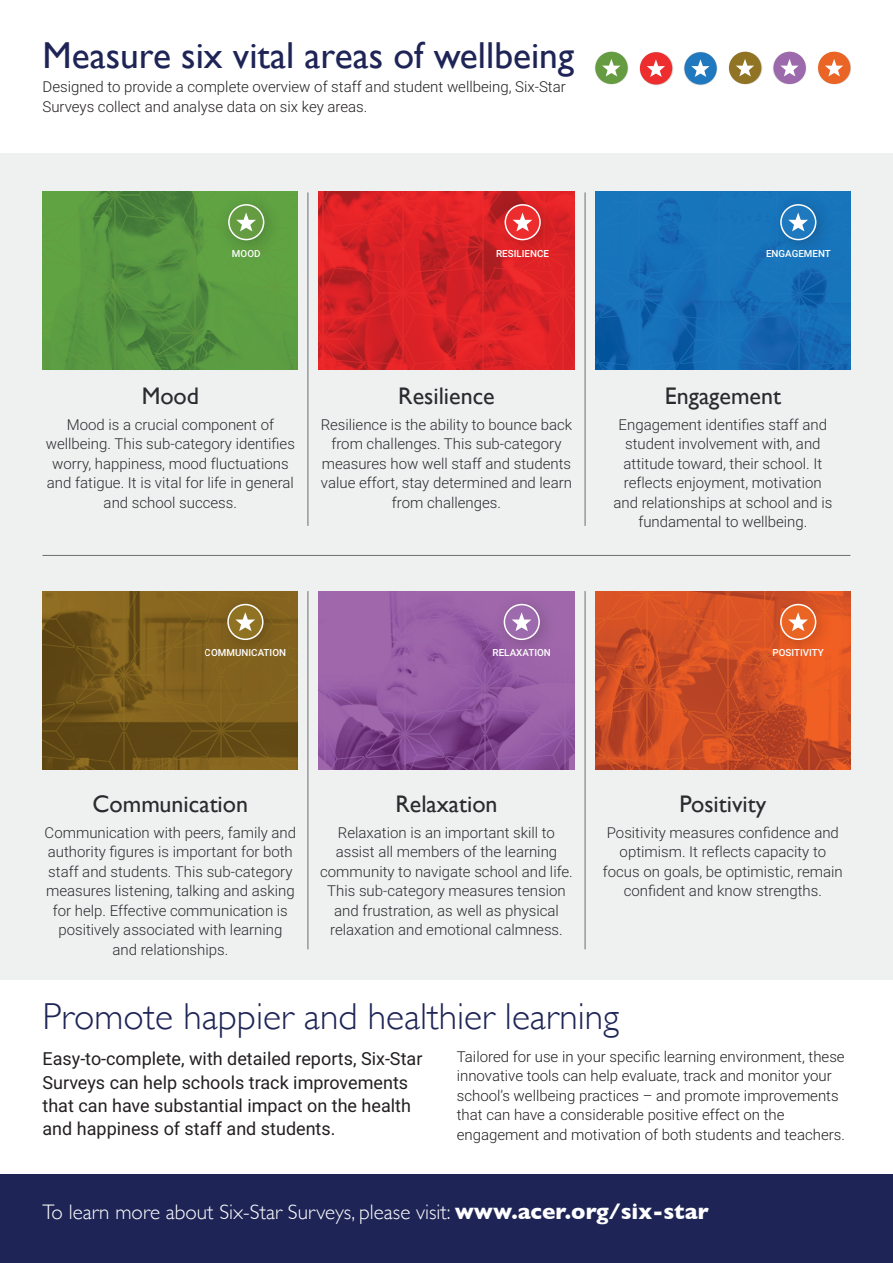
<style>
.page{position:relative;width:893px;height:1263px;background:#fff}
.page>*{position:absolute;margin:0;border:0;box-sizing:border-box;transform-origin:0 0}
.t1{font:300 37.5px "Gill Sans";color:#1e2556}
.t2{font:37.5px "Gill Sans";color:#1e2556}
.t3{font:24px "Gill Sans";color:#292c2f}
.t4{font:300 21px "Gill Sans";color:#fff}
.t5{font:18px/23.2px "Roboto";color:#231f20}
.t6{font:300 15px/19.5px "Roboto";color:#292c2f;text-align:center}
.t7{font:300 15px/19.5px "Roboto";color:#231f20}
.t8{font:500 9.75px "Roboto";color:#fff}
.s1{font-weight:700;font-size:22.5px}
</style>
<div class="page">
<div style="left:0;top:153px;width:893px;height:826px;background:#eff0f0"></div>
<div style="left:0;top:1175px;width:893px;height:88px;background:#1e2556"></div>
<hr style="left:308px;top:192px;width:1px;height:334px;background:#6c6d70">
<hr style="left:308px;top:591px;width:1px;height:358px;background:#6c6d70">
<hr style="left:585px;top:192px;width:1px;height:334px;background:#6c6d70">
<hr style="left:585px;top:591px;width:1px;height:358px;background:#6c6d70">
<svg style="left:43px;top:191px;width:255px;height:179px;background:#579640"></svg>
<img style="left:208px;top:191px;width:83px;height:76px">
<div style="left:229px;top:205px;width:35px;height:35px;background:#659c41;border-radius:50%"></div>
<div style="left:228px;top:204px;width:36px;height:36px;border:2px solid #fff;border-radius:50%"></div>
<svg style="left:236px;top:213px;width:20px;height:18px"></svg>
<svg style="left:43px;top:591px;width:255px;height:179px;background:#75581a"></svg>
<img style="left:207px;top:591px;width:82px;height:75px">
<div style="left:228px;top:604px;width:35px;height:35px;background:#8f7323;border-radius:50%"></div>
<div style="left:227px;top:604px;width:37px;height:36px;border:2px solid #fff;border-radius:50%"></div>
<svg style="left:235px;top:612px;width:20px;height:19px"></svg>
<svg style="left:319px;top:192px;width:255px;height:178px;background:#d82226"></svg>
<img style="left:485px;top:191px;width:82px;height:75px">
<div style="left:505px;top:205px;width:35px;height:35px;background:#ec2c2d;border-radius:50%"></div>
<div style="left:505px;top:204px;width:36px;height:36px;border:2px solid #fff;border-radius:50%"></div>
<svg style="left:513px;top:213px;width:19px;height:18px"></svg>
<svg style="left:319px;top:591px;width:255px;height:179px;background:#91589f"></svg>
<img style="left:483px;top:591px;width:84px;height:75px">
<div style="left:504px;top:604px;width:35px;height:35px;background:#9d6aad;border-radius:50%"></div>
<div style="left:504px;top:604px;width:36px;height:36px;border:2px solid #fff;border-radius:50%"></div>
<svg style="left:512px;top:612px;width:19px;height:19px"></svg>
<svg style="left:595px;top:191px;width:255px;height:179px;background:#156db6"></svg>
<img style="left:759px;top:191px;width:83px;height:75px">
<div style="left:781px;top:205px;width:35px;height:35px;background:#1e79be;border-radius:50%"></div>
<div style="left:780px;top:204px;width:36px;height:36px;border:2px solid #fff;border-radius:50%"></div>
<svg style="left:788px;top:213px;width:20px;height:18px"></svg>
<svg style="left:595px;top:591px;width:255px;height:179px;background:#ce4e24"></svg>
<img style="left:759px;top:591px;width:83px;height:75px">
<div style="left:781px;top:604px;width:35px;height:35px;background:#ea6424;border-radius:50%"></div>
<div style="left:780px;top:604px;width:36px;height:36px;border:2px solid #fff;border-radius:50%"></div>
<svg style="left:788px;top:612px;width:20px;height:19px"></svg>
<hr style="left:43px;top:555px;width:807px;height:1px;background:#6c6d70">
<img style="left:595px;top:51px;width:34px;height:34px">
<div style="left:595px;top:52px;width:33px;height:32px;background:#669c41;border-radius:50%"></div>
<svg style="left:602px;top:59px;width:18px;height:17px"></svg>
<img style="left:639px;top:52px;width:34px;height:33px">
<div style="left:640px;top:52px;width:32px;height:32px;background:#ed2d2e;border-radius:50%"></div>
<svg style="left:647px;top:59px;width:18px;height:18px"></svg>
<img style="left:684px;top:52px;width:34px;height:33px">
<div style="left:684px;top:52px;width:33px;height:32px;background:#2079be;border-radius:50%"></div>
<svg style="left:691px;top:59px;width:19px;height:18px"></svg>
<img style="left:728px;top:51px;width:34px;height:34px">
<div style="left:729px;top:52px;width:32px;height:32px;background:#907423;border-radius:50%"></div>
<svg style="left:736px;top:59px;width:18px;height:17px"></svg>
<img style="left:773px;top:51px;width:34px;height:34px">
<div style="left:773px;top:52px;width:33px;height:32px;background:#9c6aac;border-radius:50%"></div>
<svg style="left:780px;top:59px;width:19px;height:17px"></svg>
<img style="left:817px;top:51px;width:33px;height:34px">
<div style="left:818px;top:52px;width:32px;height:32px;background:#e96425;border-radius:50%"></div>
<svg style="left:825px;top:59px;width:18px;height:17px"></svg>
<h1 class="t2" style="left:43px;top:34px;width:533px">Measure six vital areas of wellbeing</h1>
<p class="t7" style="left:43px;top:77px;width:525px">Designed to provide a complete overview of staff and student wellbeing, Six-Star<br>Surveys collect and analyse data on six key areas.</p>
<p class="t8" style="left:232px;top:246px;width:30px">MOOD</p>
<p class="t8" style="left:496px;top:246px;width:54px">RESILIENCE</p>
<p class="t8" style="left:766px;top:246px;width:66px">ENGAGEMENT</p>
<h2 class="t3" style="left:142px;top:381px;width:59px">Mood</h2>
<p class="t6" style="left:46px;top:414px;width:251px">Mood is a crucial component of wellbeing. This sub-category identifies worry, happiness, mood fluctuations and fatigue. It is vital for life in general and school success.</p>
<h2 class="t3" style="left:398px;top:381px;width:98px">Resilience</h2>
<p class="t6" style="left:321px;top:414px;width:253px">Resilience is the ability to bounce back from challenges. This sub-category measures how well staff and students value effort, stay determined and learn from challenges.</p>
<h2 class="t3" style="left:665px;top:381px;width:118px">Engagement</h2>
<p class="t6" style="left:613px;top:414px;width:220px">Engagement identifies staff and student involvement with, and attitude toward, their school. It reflects enjoyment, motivation and relationships at school and is fundamental to wellbeing.</p>
<p class="t8" style="left:205px;top:646px;width:83px">COMMUNICATION</p>
<p class="t8" style="left:493px;top:646px;width:60px">RELAXATION</p>
<p class="t8" style="left:773px;top:646px;width:53px">POSITIVITY</p>
<h2 class="t3" style="left:93px;top:790px;width:157px">Communication</h2>
<p class="t6" style="left:45px;top:822px;width:253px">Communication with peers, family and authority figures is important for both staff and students. This sub-category measures listening, talking and asking for help. Effective communication is positively associated with learning and relationships.</p>
<h2 class="t3" style="left:395px;top:790px;width:104px">Relaxation</h2>
<p class="t6" style="left:320px;top:822px;width:254px">Relaxation is an important skill to assist all members of the learning community to navigate school and life.<br>This sub-category measures tension and frustration, as well as physical relaxation and emotional calmness.</p>
<h2 class="t3" style="left:679px;top:790px;width:88px">Positivity</h2>
<p class="t6" style="left:603px;top:822px;width:241px">Positivity measures confidence and optimism. It reflects capacity to focus on goals, be optimistic, remain confident and know strengths.</p>
<h1 class="t1" style="left:43px;top:987px;width:578px">Promote happier and healthier learning</h1>
<p class="t5" style="left:43px;top:1046px;width:381px">Easy-to-complete, with detailed reports, Six-Star Surveys can help schools track improvements that can have substantial impact on the health and happiness of staff and students.</p>
<p class="t7" style="left:457px;top:1046px;width:390px">Tailored for use in your specific learning environment, these innovative tools can help evaluate, track and monitor your school’s wellbeing practices – and promote improvements that can have a considerable positive effect on the engagement and motivation of both students and teachers.</p>
<h3 class="t4" style="left:43px;top:1195px;width:668px">To learn more about Six-Star Surveys, please visit: <span class="s1">www.acer.org/six-star</span></h3>
</div>
